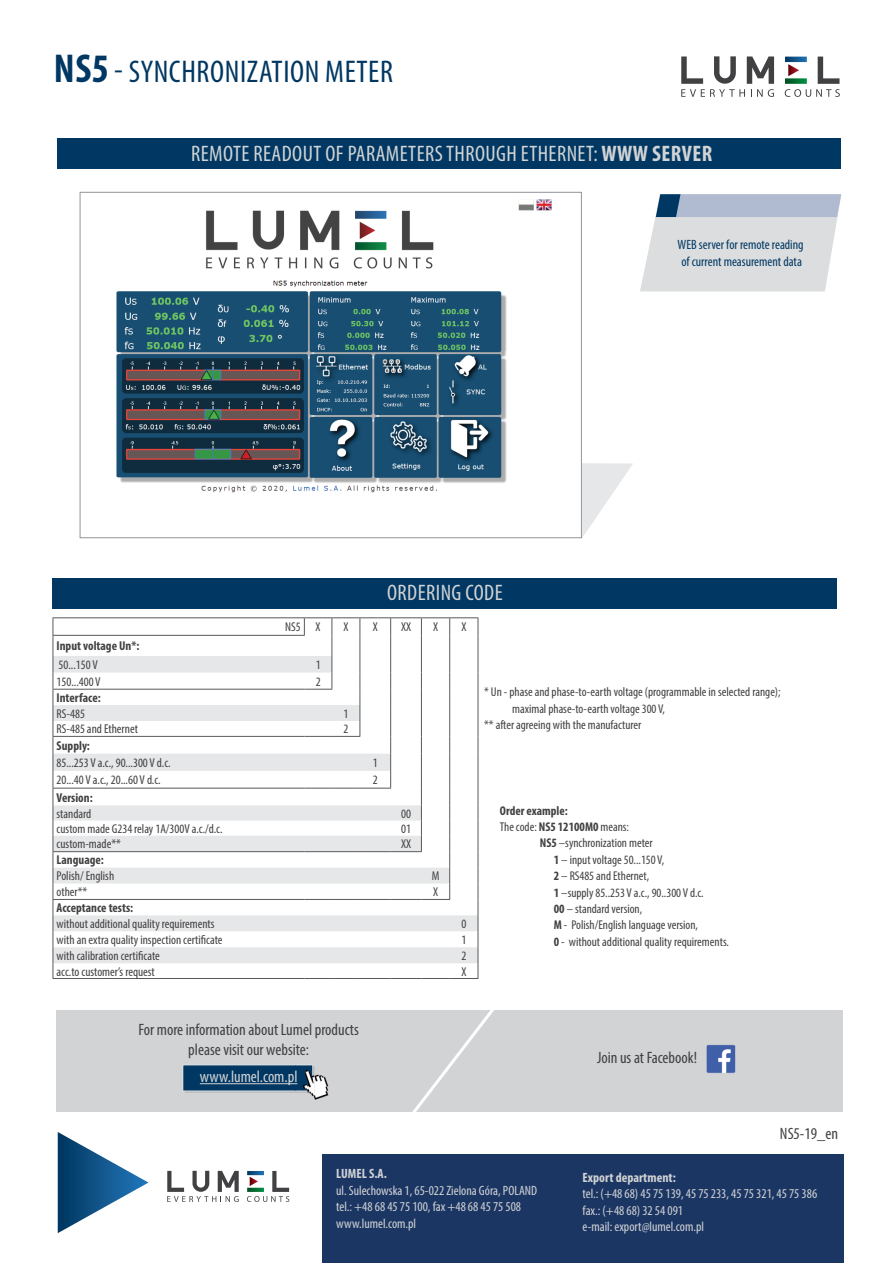
<style>
.page{position:relative;width:893px;height:1263px;background:#fff}
.page>*{position:absolute;margin:0;border:0;box-sizing:border-box;transform-origin:0 0}
.t1{font:condensed 31.5px "Myriad Pro";letter-spacing:.02em;color:#003863}
.t2{font:condensed 22.5px "Myriad Pro";letter-spacing:.02em;color:#d1d3d4}
.t3{font:condensed 16.5px/19.8px "Myriad Pro";color:#414042;text-align:center}
.t4{font:condensed 16.5px "Myriad Pro";color:#d1d3d4}
.t5{font:condensed 13.5px/16.5px "Myriad Pro";color:#d1d3d4}
.t6{font:condensed 13.5px/16.2px "Myriad Pro";color:#003863}
.t7{font:700 condensed 13.5px "Myriad Pro";color:#d1d3d4}
.t8{font:condensed 12.9px "Myriad Pro";color:#414042}
.t9{font:700 condensed 12.9px "Myriad Pro";color:#414042}
.t10{font:condensed 12.75px "Myriad Pro";color:#414042}
.t11{font:700 condensed 12.75px "Myriad Pro";color:#414042}
.s1{font-weight:700;font-size:40.5px}
.s2{font-weight:700}
.s3{font-weight:700;font-size:12.75px}
.s4{font-size:12.75px}
</style>
<div class="page">
<svg style="left:582px;top:463px;width:51px;height:75px"></svg>
<svg style="left:681px;top:56px;width:93px;height:41px"></svg>
<svg style="left:785px;top:57px;width:55px;height:40px"></svg>
<div style="left:57px;top:138px;width:784px;height:31px;background:#003863"></div>
<svg style="left:640px;top:194px;width:201px;height:97px;background:#d1d5db"></svg>
<div style="left:53px;top:578px;width:784px;height:30px;background:#003863"></div>
<svg style="left:54px;top:656px;width:367px;height:180px"></svg>
<svg style="left:54px;top:836px;width:367px;height:127px"></svg>
<hr style="left:360px;top:851px;width:31px;height:1px;background:#58595b">
<hr style="left:391px;top:851px;width:31px;height:1px;background:#58595b">
<hr style="left:360px;top:899px;width:31px;height:1px;background:#58595b">
<hr style="left:391px;top:899px;width:30px;height:1px;background:#58595b">
<hr style="left:360px;top:978px;width:31px;height:1px;background:#58595b">
<hr style="left:391px;top:978px;width:30px;height:1px;background:#58595b">
<hr style="left:53px;top:617px;width:251px;height:1px;background:#58595b">
<hr style="left:53px;top:635px;width:252px;height:1px;background:#58595b">
<hr style="left:53px;top:689px;width:251px;height:1px;background:#58595b">
<hr style="left:53px;top:851px;width:251px;height:1px;background:#58595b">
<svg style="left:304px;top:851px;width:56px;height:1px"></svg>
<hr style="left:53px;top:899px;width:251px;height:1px;background:#58595b">
<svg style="left:304px;top:899px;width:56px;height:1px"></svg>
<hr style="left:53px;top:978px;width:251px;height:1px;background:#58595b">
<svg style="left:304px;top:978px;width:56px;height:1px"></svg>
<hr style="left:360px;top:617px;width:31px;height:1px;background:#58595b">
<hr style="left:391px;top:617px;width:30px;height:1px;background:#58595b">
<svg style="left:421px;top:617px;width:58px;height:362px"></svg>
<hr style="left:53px;top:736px;width:251px;height:1px;background:#58595b">
<svg style="left:304px;top:617px;width:57px;height:120px"></svg>
<svg style="left:53px;top:618px;width:1px;height:360px"></svg>
<svg style="left:390px;top:618px;width:1px;height:170px"></svg>
<hr style="left:53px;top:788px;width:251px;height:1px;background:#58595b">
<svg style="left:304px;top:788px;width:56px;height:1px"></svg>
<hr style="left:360px;top:788px;width:31px;height:1px;background:#58595b">
<div style="left:57px;top:1010px;width:786px;height:102px;background:#d1d3d4"></div>
<div style="left:185px;top:1066px;width:129px;height:27px;background:#c7c9cb"></div>
<svg style="left:183px;top:1065px;width:112px;height:26px;background:#0a3f68"></svg>
<div style="left:322px;top:1154px;width:522px;height:109px;background:#1c3664"></div>
<svg style="left:167px;top:1171px;width:72px;height:31px"></svg>
<svg style="left:247px;top:1171px;width:42px;height:31px"></svg>
<img style="left:309px;top:1067px;width:20px;height:33px">
<img style="left:295px;top:1067px;width:19px;height:26px">
<img style="left:295px;top:1065px;width:18px;height:26px">
<img style="left:707px;top:1044px;width:29px;height:29px">
<svg style="left:58px;top:1132px;width:91px;height:101px"></svg>
<svg style="left:412px;top:1010px;width:82px;height:102px"></svg>
<hr style="left:200px;top:1083px;width:97px;height:1px;background:#d1d3d4">
<img style="left:116px;top:199px;width:436px;height:294px">
<h1 class="t1" style="left:54px;top:53px;width:341px"><span class="s1">NS5</span> - SyNCHRONIzATION METER</h1>
<h2 class="t2" style="left:191px;top:140px;width:523px">REMOTE READOUT OF PARAMETERS THROUgH ETHERNET: <span class="s2">WWW server</span></h2>
<h2 class="t2" style="left:387px;top:579px;width:117px">ORDERINg CODE</h2>
<p class="t8" style="left:285px;top:619px;width:37px">NS5 X</p>
<p class="t8" style="left:343px;top:619px;width:7px">X</p>
<p class="t8" style="left:373px;top:619px;width:7px">X</p>
<p class="t8" style="left:401px;top:619px;width:12px">XX</p>
<p class="t8" style="left:433px;top:619px;width:7px">X</p>
<p class="t8" style="left:461px;top:619px;width:7px">X</p>
<p class="t6" style="left:678px;top:237px;width:128px">WEB server for remote reading of current measurement data</p>
<p class="t9" style="left:57px;top:638px;width:84px">input voltage un*:</p>
<p class="t8" style="left:59px;top:657px;width:41px">50...150 V</p>
<p class="t8" style="left:316px;top:657px;width:6px">1</p>
<p class="t8" style="left:57px;top:674px;width:46px">150...400 V</p>
<p class="t8" style="left:316px;top:674px;width:6px">2</p>
<p class="t9" style="left:57px;top:689px;width:46px">interface:</p>
<p class="t8" style="left:57px;top:706px;width:30px">RS-485</p>
<p class="t8" style="left:343px;top:706px;width:6px">1</p>
<p class="t8" style="left:57px;top:721px;width:83px">RS-485 and Ethernet</p>
<p class="t8" style="left:343px;top:721px;width:6px">2</p>
<p class="t9" style="left:57px;top:737px;width:35px">supply:</p>
<p class="t8" style="left:57px;top:755px;width:116px">85...253 V a.c., 90...300 V d.c.</p>
<p class="t8" style="left:373px;top:755px;width:6px">1</p>
<p class="t8" style="left:57px;top:772px;width:106px">20...40 V a.c., 20...60 V d.c.</p>
<p class="t8" style="left:373px;top:772px;width:6px">2</p>
<p class="t9" style="left:57px;top:789px;width:38px">version:</p>
<p class="t8" style="left:57px;top:806px;width:36px">standard</p>
<p class="t8" style="left:401px;top:806px;width:11px">00</p>
<p class="t8" style="left:57px;top:821px;width:167px">custom made g234 relay 1A/300V a.c./d.c.</p>
<p class="t8" style="left:401px;top:821px;width:11px">01</p>
<p class="t8" style="left:57px;top:836px;width:66px">custom-made**</p>
<p class="t8" style="left:401px;top:836px;width:12px">XX</p>
<p class="t9" style="left:57px;top:852px;width:49px">language:</p>
<p class="t8" style="left:57px;top:868px;width:59px">Polish/ English</p>
<p class="t8" style="left:432px;top:868px;width:9px">M</p>
<p class="t8" style="left:57px;top:884px;width:32px">other**</p>
<p class="t8" style="left:433px;top:884px;width:7px">X</p>
<p class="t9" style="left:57px;top:900px;width:78px">acceptance tests:</p>
<p class="t8" style="left:57px;top:916px;width:159px">without additional quality requirements</p>
<p class="t8" style="left:461px;top:916px;width:6px">0</p>
<p class="t8" style="left:57px;top:932px;width:167px">with an extra quality inspection certificate</p>
<p class="t8" style="left:461px;top:932px;width:6px">1</p>
<p class="t8" style="left:57px;top:948px;width:105px">with calibration certificate</p>
<p class="t8" style="left:461px;top:948px;width:6px">2</p>
<p class="t8" style="left:57px;top:964px;width:100px">acc.to customer’s request</p>
<p class="t8" style="left:461px;top:964px;width:7px">X</p>
<p class="t3" style="left:138px;top:1020px;width:222px">For more information about lumel products please visit our website:</p>
<p class="t4" style="left:200px;top:1067px;width:99px">www.lumel.com.pl</p>
<p class="t10" style="left:484px;top:684px;width:298px">* Un - phase and phase-to-earth voltage (programmable in selected range);</p>
<p class="t10" style="left:512px;top:701px;width:154px">maximal phase-to-earth voltage 300 V,</p>
<p class="t10" style="left:484px;top:717px;width:159px">** after agreeing with the manufacturer</p>
<p class="t11" style="left:500px;top:802px;width:69px">order example:</p>
<p class="t10" style="left:500px;top:819px;width:131px">The code: <span class="s2">ns5 12100M0</span> means:</p>
<p class="t10" style="left:540px;top:835px;width:114px"><span class="s2">ns5</span> –synchronization meter</p>
<p class="t10" style="left:554px;top:852px;width:112px"><span class="s2">1</span> – input voltage 50...150 V,</p>
<p class="t10" style="left:554px;top:868px;width:97px"><span class="s2">2</span> – RS485 and Ethernet,</p>
<p class="t10" style="left:554px;top:885px;width:151px"><span class="s2">1</span> –supply 85..253 V a.c., 90..300 V d.c.</p>
<p class="t10" style="left:554px;top:901px;width:90px"><span class="s2">00</span> – standard version,</p>
<p class="t10" style="left:554px;top:917px;width:146px"><span class="s2">M</span> - Polish/English language version,</p>
<p class="t8" style="left:554px;top:934px;width:177px"><span class="s3">0</span> <span class="s4">-</span> without additional quality requirements.</p>
<p class="t3" style="left:597px;top:1047px;width:101px">Join us at Facebook!</p>
<p class="t3" style="left:780px;top:1123px;width:60px">NS5-19_en</p>
<p class="t7" style="left:336px;top:1165px;width:52px">luMel s.a.</p>
<p class="t5" style="left:336px;top:1182px;width:202px">ul. Sulechowska 1, 65-022 zielona góra, POlAND tel.: +48 68 45 75 100, fax +48 68 45 75 508 www.lumel.com.pl</p>
<p class="t7" style="left:583px;top:1169px;width:95px">export department:</p>
<p class="t5" style="left:583px;top:1185px;width:236px">tel.: (+48 68) 45 75 139, 45 75 233, 45 75 321, 45 75 386 fax.: (+48 68) 32 54 091<br>e-mail: export@lumel.com.pl</p>
</div>
